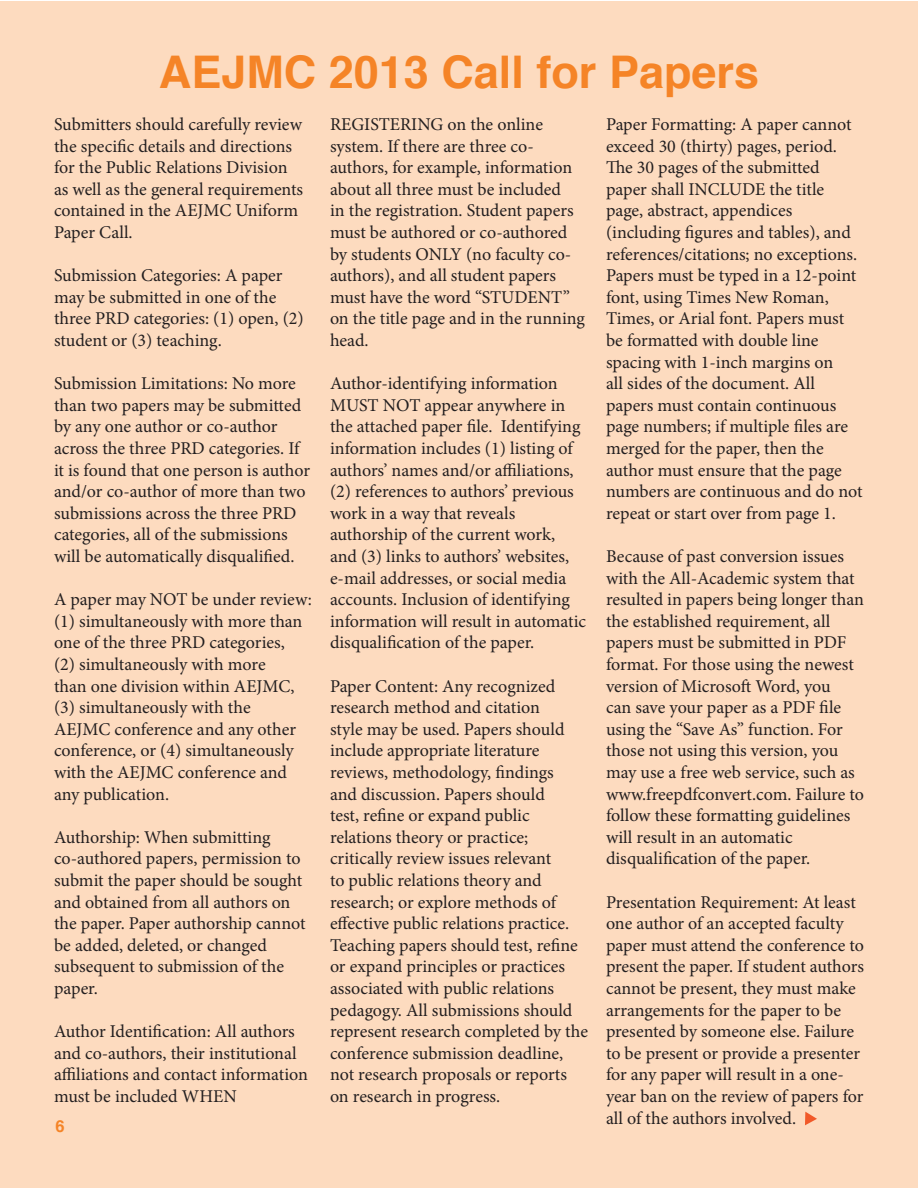
<style>
.page{position:relative;width:918px;height:1188px;background:#fff}
.page>*{position:absolute;margin:0;border:0;box-sizing:border-box;transform-origin:0 0}
.t1{font:700 45px "Helvetica";color:#f58427}
.t2{font:18px/21.6px "Minion Pro";letter-spacing:-.005em;color:#231f20}
.t3{font:700 16.5px "Helvetica";color:#f58427}
</style>
<div class="page">
<div style="left:1px;top:1px;width:917px;height:1186px;background:#fddbbf"></div>
<svg style="left:805px;top:1112px;width:12px;height:13px"></svg>
<p class="t1" style="left:159px;top:35px;width:602px">AEJMC 2013 Call for Papers</p>
<p class="t2" style="left:54px;top:114px;width:251px">Submitters should carefully review the specific details and directions for the Public Relations Division as well as the general requirements contained in the AEJMC Uniform<br>Paper Call.</p>
<p class="t2" style="left:54px;top:265px;width:251px">Submission Categories: A paper may be submitted in one of the three PRD categories: (1) open, (2) student or (3) teaching.</p>
<p class="t2" style="left:54px;top:373px;width:258px">Submission Limitations: No more than two papers may be submitted by any one author or co-author across the three PRD categories. If it is found that one person is author and/or co-author of more than two submissions across the three PRD categories, all of the submissions will be automatically disqualified.</p>
<p class="t2" style="left:54px;top:589px;width:259px">A paper may NOT be under review: (1) simultaneously with more than one of the three PRD categories,<br>(2) simultaneously with more<br>than one division within AEJMC, (3) simultaneously with the<br>AEJMC conference and any other conference, or (4) simultaneously with the AEJMC conference and any publication.</p>
<p class="t2" style="left:54px;top:826px;width:253px">Authorship: When submitting co-authored papers, permission to submit the paper should be sought and obtained from all authors on the paper. Paper authorship cannot be added, deleted, or changed subsequent to submission of the paper.</p>
<p class="t2" style="left:54px;top:1021px;width:255px">Author Identification: All authors and co-authors, their institutional affiliations and contact information must be included WHEN</p>
<p class="t2" style="left:330px;top:114px;width:256px">REGISTERING on the online system. If there are three co&shy;authors, for example, information about all three must be included<br>in the registration. Student papers must be authored or co-authored by students ONLY (no faculty co&shy;authors), and all student papers must have the word “STUDENT” on the title page and in the running head.</p>
<p class="t2" style="left:330px;top:373px;width:258px">Author-identifying information MUST NOT appear anywhere in the attached paper file. Identifying information includes (1) listing of authors’ names and/or affiliations, (2) references to authors’ previous work in a way that reveals authorship of the current work, and (3) links to authors’ websites, e-mail addresses, or social media accounts. Inclusion of identifying information will result in automatic disqualification of the paper.</p>
<p class="t2" style="left:330px;top:675px;width:259px">Paper Content: Any recognized research method and citation<br>style may be used. Papers should include appropriate literature reviews, methodology, findings<br>and discussion. Papers should<br>test, refine or expand public relations theory or practice; critically review issues relevant<br>to public relations theory and research; or explore methods of effective public relations practice.<br>Teaching papers should test, refine or expand principles or practices associated with public relations pedagogy. All submissions should represent research completed by the conference submission deadline, not research proposals or reports on research in progress.</p>
<p class="t2" style="left:606px;top:114px;width:258px">Paper Formatting: A paper cannot exceed 30 (thirty) pages, period.<br>The 30 pages of the submitted paper shall INCLUDE the title page, abstract, appendices (including figures and tables), and references/citations; no exceptions.<br>Papers must be typed in a 12-point font, using Times New Roman,<br>Times, or Arial font. Papers must be formatted with double line spacing with 1-inch margins on<br>all sides of the document. All papers must contain continuous page numbers; if multiple files are merged for the paper, then the author must ensure that the page numbers are continuous and do not repeat or start over from page 1.</p>
<p class="t2" style="left:606px;top:546px;width:260px">Because of past conversion issues with the All-Academic system that resulted in papers being longer than the established requirement, all papers must be submitted in PDF format. For those using the newest version of Microsoft Word, you<br>can save your paper as a PDF file using the “Save As” function. For those not using this version, you may use a free web service, such as www.freepdfconvert.com. Failure to follow these formatting guidelines will result in an automatic disqualification of the paper.</p>
<p class="t2" style="left:606px;top:891px;width:259px">Presentation Requirement: At least one author of an accepted faculty paper must attend the conference to present the paper. If student authors cannot be present, they must make arrangements for the paper to be presented by someone else. Failure to be present or provide a presenter for any paper will result in a one&shy;year ban on the review of papers for all of the authors involved.</p>
<p class="t3" style="left:55px;top:1113px;width:11px">6</p>
</div>
